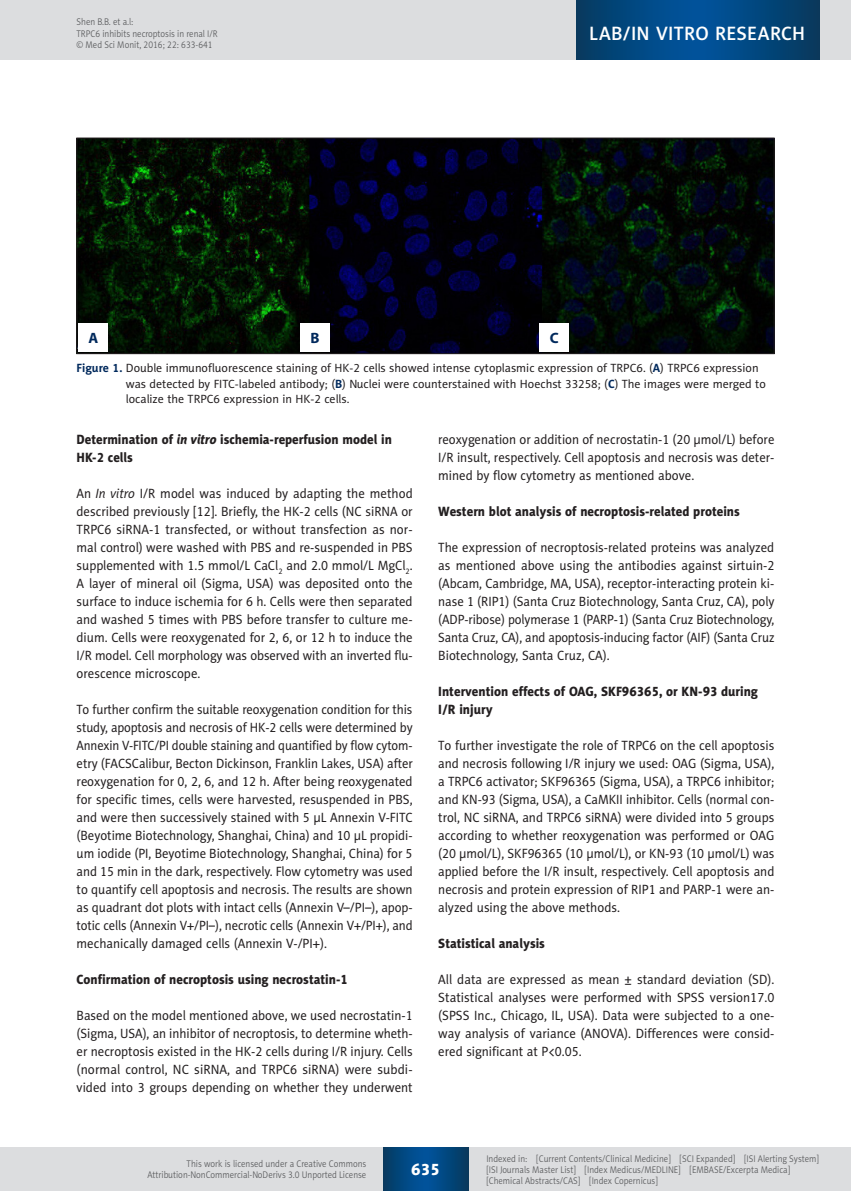
<style>
.page{position:relative;width:851px;height:1191px;background:#fff}
.page>*{position:absolute;margin:0;border:0;box-sizing:border-box;transform-origin:0 0}
.t1{font:19.5px "Naomi Sans EFN Medium";letter-spacing:.01em;color:#fff}
.t2{font:16.5px "Naomi Sans EFN Heavy";color:#fff}
.t3{font:700 15px "Myriad Pro";color:#00295c}
.MSM_Body{font:13.5px/18px "Naomi Sans EFN";color:#231f20;text-align:justify;scale:.95 1}
.MSM_Body-2{font:13.5px/18px "Naomi Sans EFN";color:#231f20;text-align:justify;scale:.93 1}
.MSM_Headline_2{font:13.5px/18px "Naomi Sans EFN Heavy";color:#231f20;scale:.95 1}
.MSM_Rycina_tytul{font:12px/15.8px "Naomi Sans EFN";color:#231f20}
.MSM_pagina_zywa{font:9.75px/11.2px "Naomi Sans EFN Light";color:#57585a;scale:.9 1}
.MSM_pagina_sygnatura{font:9.75px "Naomi Sans EFN Light";color:#57585a;scale:.9 1}
.s1{font-weight:700;color:#00295c}
.s2{font-style:italic}
</style>
<div class="page">
<img style="left:79px;top:140px;width:693px;height:212px">
<div style="left:77px;top:138px;width:697px;height:216px;border:1px solid #231f20"></div>
<div style="left:79px;top:323px;width:29px;height:28px;background:#fff"></div>
<div style="left:300px;top:323px;width:30px;height:28px;background:#fff"></div>
<div style="left:539px;top:323px;width:29px;height:28px;background:#fff"></div>
<div style="left:0;top:1148px;width:850px;height:43px;background:#dcdddf"></div>
<svg style="left:383px;top:1147px;width:85px;height:43px;background:#02477e"></svg>
<div style="left:0;top:0;width:850px;height:60px;background:#dcdddf"></div>
<svg style="left:576px;top:0;width:243px;height:60px;background:#02477e"></svg>
<p class="MSM_pagina_zywa" style="left:77px;top:16px;width:158px">Shen B.B. et a.l:<br>TRPC6 inhibits necroptosis in renal I/R</p>
<p class="MSM_pagina_sygnatura" style="left:77px;top:39px;width:153px">© Med Sci Monit, 2016; 22: 633-641</p>
<h1 class="t1" style="left:589px;top:22px;width:217px">LAB/IN VITRO RESEARCH</h1>
<p class="t3" style="left:88px;top:328px;width:11px">A</p>
<p class="t3" style="left:310px;top:328px;width:11px">B</p>
<p class="t3" style="left:549px;top:328px;width:10px">C</p>
<p class="MSM_Rycina_tytul" style="left:126px;top:360px;width:641px;text-indent:-49px"><span class="s1">Figure 1.</span> Double immunofluorescence staining of HK-2 cells showed intense cytoplasmic expression of TRPC6. (<span class="s1">A</span>) TRPC6 expression was detected by FITC-labeled antibody; (<span class="s1">B</span>) Nuclei were counterstained with Hoechst 33258; (<span class="s1">C</span>) The images were merged to localize the TRPC6 expression in HK-2 cells.</p>
<p class="MSM_Headline_2" style="left:77px;top:430px;width:333px">Determination of <span class="s2">in vitro</span> ischemia-reperfusion model in<br>HK-2 cells</p>
<p class="MSM_Body" style="left:77px;top:484px;width:355px">An <span class="s2">In vitro</span> I/R model was induced by adapting the method described previously [12]. Briefly, the HK-2 cells (NC siRNA or TRPC6 siRNA-1 transfected, or without transfection as nor&shy;mal control) were washed with PBS and re-suspended in PBS supplemented with 1.5 mmol/L CaCl<sub>2</sub> and 2.0 mmol/L MgCl<sub>2</sub>.<br>A layer of mineral oil (Sigma, USA) was deposited onto the surface to induce ischemia for 6 h. Cells were then separated and washed 5 times with PBS before transfer to culture me&shy;dium. Cells were reoxygenated for 2, 6, or 12 h to induce the I/R model. Cell morphology was observed with an inverted flu&shy;orescence microscope.</p>
<p class="MSM_Body-2" style="left:77px;top:700px;width:363px">To further confirm the suitable reoxygenation condition for this study, apoptosis and necrosis of HK-2 cells were determined by Annexin V-FITC/PI double staining and quantified by flow cytom&shy;etry (FACSCalibur, Becton Dickinson, Franklin Lakes, USA) after reoxygenation for 0, 2, 6, and 12 h. After being reoxygenated for specific times, cells were harvested, resuspended in PBS, and were then successively stained with 5 μL Annexin V-FITC (Beyotime Biotechnology, Shanghai, China) and 10 μL propidi&shy;um iodide (PI, Beyotime Biotechnology, Shanghai, China) for 5 and 15 min in the dark, respectively. Flow cytometry was used to quantify cell apoptosis and necrosis. The results are shown as quadrant dot plots with intact cells (Annexin V–/PI–), apop&shy;totic cells (Annexin V+/PI–), necrotic cells (Annexin V+/PI+), and mechanically damaged cells (Annexin V-/PI+).</p>
<p class="MSM_Headline_2" style="left:77px;top:970px;width:287px">Confirmation of necroptosis using necrostatin-1</p>
<p class="MSM_Body" style="left:77px;top:1006px;width:355px">Based on the model mentioned above, we used necrostatin-1 (Sigma, USA), an inhibitor of necroptosis, to determine wheth&shy;er necroptosis existed in the HK-2 cells during I/R injury. Cells (normal control, NC siRNA, and TRPC6 siRNA) were subdi&shy;vided into 3 groups depending on whether they underwent</p>
<p class="MSM_Body" style="left:438px;top:430px;width:355px">reoxygenation or addition of necrostatin-1 (20 μmol/L) before I/R insult, respectively. Cell apoptosis and necrosis was deter&shy;mined by flow cytometry as mentioned above.</p>
<p class="MSM_Headline_2" style="left:438px;top:502px;width:319px">Western blot analysis of necroptosis-related proteins</p>
<p class="MSM_Body" style="left:438px;top:538px;width:355px">The expression of necroptosis-related proteins was analyzed as mentioned above using the antibodies against sirtuin-2 (Abcam, Cambridge, MA, USA), receptor-interacting protein ki&shy;nase 1 (RIP1) (Santa Cruz Biotechnology, Santa Cruz, CA), poly (ADP-ribose) polymerase 1 (PARP-1) (Santa Cruz Biotechnology, Santa Cruz, CA), and apoptosis-inducing factor (AIF) (Santa Cruz Biotechnology, Santa Cruz, CA).</p>
<p class="MSM_Headline_2" style="left:438px;top:682px;width:338px">Intervention effects of OAG, SKF96365, or KN-93 during<br>I/R injury</p>
<p class="MSM_Body" style="left:438px;top:736px;width:355px">To further investigate the role of TRPC6 on the cell apoptosis and necrosis following I/R injury we used: OAG (Sigma, USA), a TRPC6 activator; SKF96365 (Sigma, USA), a TRPC6 inhibitor; and KN-93 (Sigma, USA), a CaMKII inhibitor. Cells (normal con&shy;trol, NC siRNA, and TRPC6 siRNA) were divided into 5 groups according to whether reoxygenation was performed or OAG (20 μmol/L), SKF96365 (10 μmol/L), or KN-93 (10 μmol/L) was applied before the I/R insult, respectively. Cell apoptosis and necrosis and protein expression of RIP1 and PARP-1 were an&shy;alyzed using the above methods.</p>
<p class="MSM_Headline_2" style="left:438px;top:934px;width:114px">Statistical analysis</p>
<p class="MSM_Body" style="left:438px;top:970px;width:355px">All data are expressed as mean ± standard deviation (SD).<br>Statistical analyses were performed with SPSS version17.0 (SPSS Inc., Chicago, IL, USA). Data were subjected to a one&shy;way analysis of variance (ANOVA). Differences were consid&shy;ered significant at P&lt;0.05.</p>
<p class="MSM_pagina_zywa" style="left:147px;top:1158px;width:245px;text-align:right">This work is licensed under a Creative Commons<br>Attribution-NonCommercial-NoDerivs 3.0 Unported License</p>
<p class="t2" style="left:411px;top:1159px;width:30px">635</p>
<p class="MSM_pagina_zywa" style="left:486px;top:1152px;width:371px">Indexed in: [Current Contents/Clinical Medicine] [SCI Expanded] [ISI Alerting System] [ISI Journals Master List] [Index Medicus/MEDLINE] [EMBASE/Excerpta Medica] [Chemical Abstracts/CAS] [Index Copernicus]</p>
</div>
